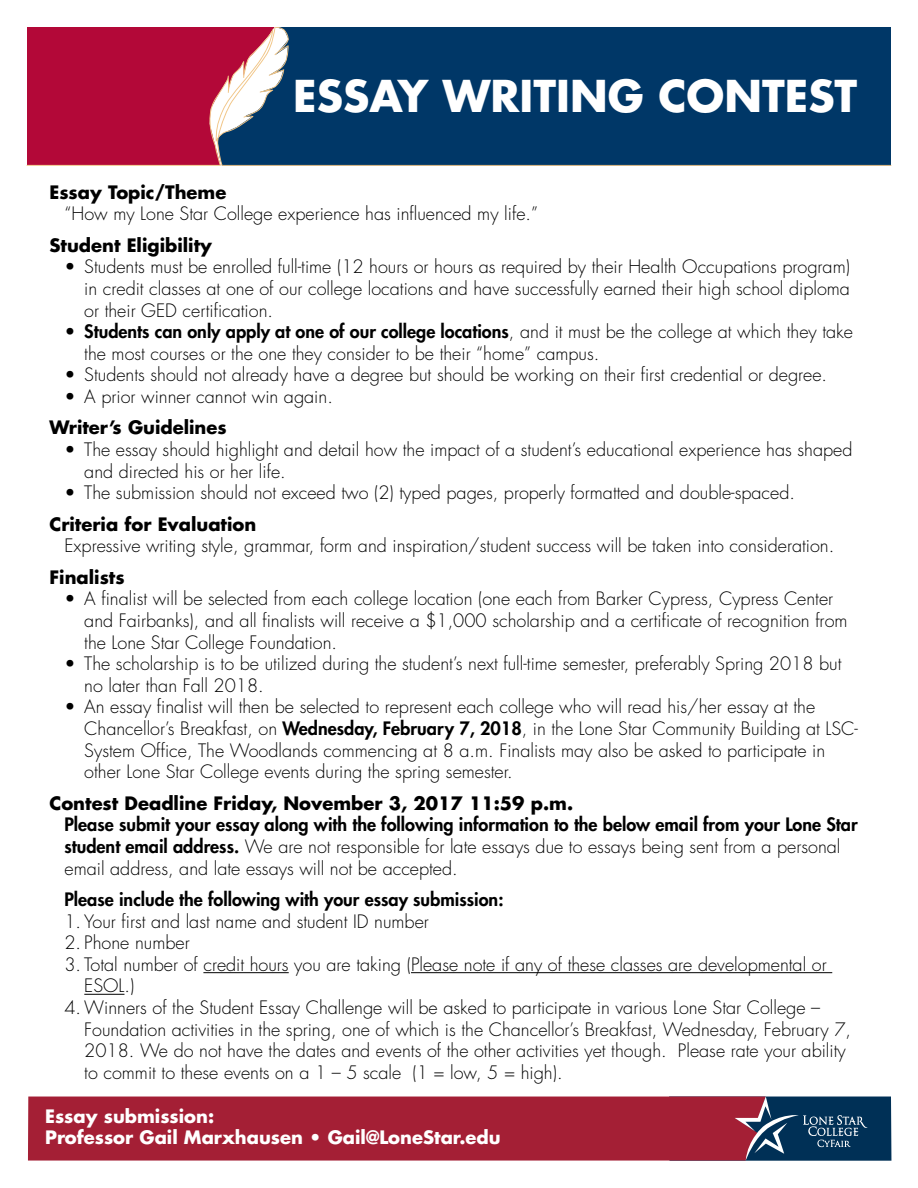
<style>
.page{position:relative;width:918px;height:1188px;background:#fff}
.page>*{position:absolute;margin:0;border:0;box-sizing:border-box;transform-origin:0 0}
.t1{font:700 42.75px "Futura Std";color:#fff}
.t2{font:300 18px/21.6px "Futura Std";color:#000}
.t3{font:700 18px "Futura Std";color:#000}
.t4{font:700 18px/21.6px "Futura Std";color:#fff}
.t5{font:800 18px "Futura Std";color:#000}
.s1{font-weight:800}
</style>
<div class="page">
<hr style="left:203px;top:972px;width:86px;height:1px;background:#000">
<hr style="left:411px;top:972px;width:421px;height:1px;background:#000">
<hr style="left:84px;top:994px;width:40px;height:1px;background:#000">
<svg style="left:27px;top:27px;width:864px;height:139px;background:#343360"></svg>
<div style="left:28px;top:1097px;width:641px;height:64px;background:#a41f35"></div>
<svg style="left:669px;top:1097px;width:222px;height:64px;background:#513855"></svg>
<h1 class="t1" style="left:293px;top:68px;width:566px">ESSAY WRITING CONTEST</h1>
<p class="t3" style="left:50px;top:180px;width:178px">Essay Topic/Theme</p>
<p class="t2" style="left:64px;top:203px;width:475px">“How my Lone Star College experience has influenced my life.”</p>
<p class="t3" style="left:50px;top:233px;width:164px">Student Eligibility</p>
<p class="t2" style="left:84px;top:257px;width:767px;text-align:justify;text-indent:-20px">• Students must be enrolled full-time (12 hours or hours as required by their Health Occupations program) in credit classes at one of our college locations and have successfully earned their high school diploma or their GED certification.</p>
<p class="t2" style="left:84px;top:321px;width:770px;text-indent:-20px">• <span class="s1">Students can only apply at one of our college locations</span>, and it must be the college at which they take the most courses or the one they consider to be their “home” campus.</p>
<p class="t2" style="left:64px;top:365px;width:764px">• Students should not already have a degree but should be working on their first credential or degree.</p>
<p class="t2" style="left:64px;top:386px;width:270px">• A prior winner cannot win again.</p>
<p class="t3" style="left:50px;top:416px;width:179px">Writer’s Guidelines</p>
<p class="t2" style="left:84px;top:439px;width:770px;text-indent:-20px">• The essay should highlight and detail how the impact of a student’s educational experience has shaped and directed his or her life.</p>
<p class="t2" style="left:64px;top:482px;width:732px">• The submission should not exceed two (2) typed pages, properly formatted and double-spaced.</p>
<p class="t3" style="left:50px;top:512px;width:208px">Criteria for Evaluation</p>
<p class="t2" style="left:64px;top:536px;width:771px">Expressive writing style, grammar, form and inspiration/student success will be taken into consideration.</p>
<p class="t3" style="left:50px;top:565px;width:77px">Finalists</p>
<p class="t2" style="left:84px;top:589px;width:765px;text-indent:-20px">• A finalist will be selected from each college location (one each from Barker Cypress, Cypress Center and Fairbanks), and all finalists will receive a $1,000 scholarship and a certificate of recognition from the Lone Star College Foundation.</p>
<p class="t2" style="left:84px;top:653px;width:759px;text-indent:-20px">• The scholarship is to be utilized during the student’s next full-time semester, preferably Spring 2018 but no later than Fall 2018.</p>
<p class="t2" style="left:84px;top:697px;width:775px;text-indent:-20px">• An essay finalist will then be selected to represent each college who will read his/her essay at the Chancellor’s Breakfast, on <span class="s1">Wednesday, February 7, 2018</span>, in the Lone Star Community Building at LSC-System Office, The Woodlands commencing at 8 a.m. Finalists may also be asked to participate in other Lone Star College events during the spring semester.</p>
<p class="t3" style="left:50px;top:791px;width:525px">Contest Deadline Friday, November 3, 2017 11:59 p.m.</p>
<p class="t2" style="left:64px;top:815px;width:795px"><span class="s1">Please submit your essay along with the following information to the below email from your Lone Star student email address.</span> We are not responsible for late essays due to essays being sent from a personal email address, and late essays will not be accepted.</p>
<p class="t5" style="left:64px;top:888px;width:441px">Please include the following with your essay submission:</p>
<p class="t2" style="left:64px;top:911px;width:366px">1. Your first and last name and student ID number</p>
<p class="t2" style="left:64px;top:932px;width:127px">2. Phone number</p>
<p class="t2" style="left:84px;top:954px;width:744px;text-indent:-20px">3. Total number of credit hours you are taking (Please note if any of these classes are developmental or<br>ESOL.)</p>
<p class="t2" style="left:84px;top:997px;width:768px;text-indent:-20px">4. Winners of the Student Essay Challenge will be asked to participate in various Lone Star College – Foundation activities in the spring, one of which is the Chancellor’s Breakfast, Wednesday, February 7, 2018. We do not have the dates and events of the other activities yet though. Please rate your ability to commit to these events on a 1 – 5 scale (1 = low, 5 = high).</p>
<p class="t4" style="left:45px;top:1105px;width:457px">Essay submission:<br>Professor Gail Marxhausen • Gail@LoneStar.edu</p>
</div>
